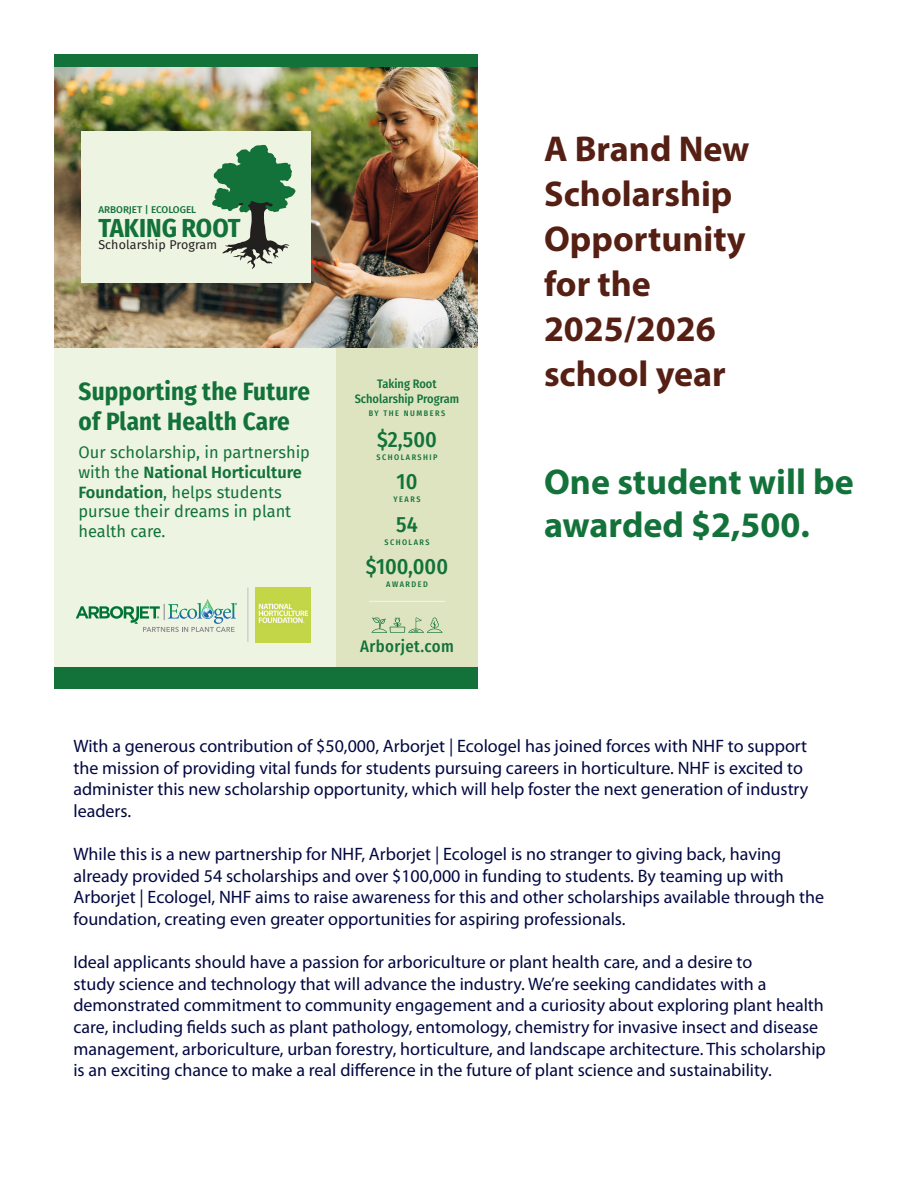
<style>
.page{position:relative;width:918px;height:1188px;background:#fff}
.page>*{position:absolute;margin:0;border:0;box-sizing:border-box;transform-origin:0 0}
.t1{font:700 36px "Myriad Pro";color:#561f14}
.t2{font:700 36px "Myriad Pro";color:#12723a}
.t3{font:700 26.1px "Fira Sans Condensed";color:#12723a}
.t4{font:700 25.05px/30px "Fira Sans Condensed";letter-spacing:.01em;color:#12723a}
.t5{font:500 22.05px "Fira Sans Condensed";color:#12723a}
.t6{font:18px/21.6px "Myriad Pro";color:#020841}
.t7{font:500 16.65px "Fira Sans Condensed";letter-spacing:.025em;color:#12723a}
.t8{font:16.35px/19.6px "Fira Sans";color:#12723a}
.t9{font:12.45px "Fira Sans";letter-spacing:.01em;color:#221f1f}
.t10{font:500 12.3px/14.7px "Fira Sans Condensed";color:#12723a;text-align:center}
.t11{font:500 9.9px "Fira Sans";color:#12723a}
.t12{font:500 8.1px "Fira Sans Condensed";letter-spacing:.185em;color:#12723a}
.s1{font-weight:600}
</style>
<div class="page">
<div style="left:54px;top:270px;width:423px;height:401px;background:#eef4e2"></div>
<div style="left:336px;top:275px;width:141px;height:394px;background:#dee4c0"></div>
<img style="left:54px;top:66px;width:423px;height:281px">
<div style="left:54px;top:54px;width:423px;height:12px;background:#12723a"></div>
<div style="left:54px;top:667px;width:423px;height:22px;background:#12723a"></div>
<div style="left:81px;top:131px;width:229px;height:151px;background:#eef4e2"></div>
<svg style="left:212px;top:144px;width:84px;height:125px"></svg>
<svg style="left:372px;top:617px;width:71px;height:16px"></svg>
<hr style="left:369px;top:601px;width:76px;height:1px;background:#eef4e2">
<img style="left:256px;top:588px;width:54px;height:54px">
<svg style="left:76px;top:600px;width:161px;height:32px"></svg>
<hr style="left:247px;top:588px;width:1px;height:54px;background:#c7c8ca">
<p class="t11" style="left:98px;top:202px;width:99px">ARBORJET | ECOLOGEL</p>
<p class="t9" style="left:98px;top:236px;width:120px">Scholarship Program</p>
<p class="t3" style="left:98px;top:206px;width:144px">TAKING ROOT</p>
<p class="t4" style="left:79px;top:375px;width:233px">Supporting the Future of Plant Health Care</p>
<p class="t8" style="left:79px;top:442px;width:233px">Our scholarship, in partnership with the <span class="s1">National Horticulture<br>Foundation</span>, helps students pursue their dreams in plant health care.</p>
<p class="t10" style="left:355px;top:376px;width:106px">Taking Root<br>Scholarship Program</p>
<p class="t12" style="left:369px;top:407px;width:78px">BY THE NUMBERS</p>
<p class="t5" style="left:377px;top:422px;width:61px">$2,500</p>
<p class="t12" style="left:376px;top:451px;width:63px">SCHOLARSHIP</p>
<p class="t5" style="left:397px;top:464px;width:22px">10</p>
<p class="t12" style="left:394px;top:493px;width:28px">YEARS</p>
<p class="t5" style="left:396px;top:507px;width:23px">54</p>
<p class="t12" style="left:384px;top:536px;width:47px">SCHOLARS</p>
<p class="t5" style="left:366px;top:549px;width:84px">$100,000</p>
<p class="t12" style="left:386px;top:578px;width:43px">AWARDED</p>
<p class="t7" style="left:360px;top:633px;width:95px">Arborjet.com</p>
<p class="t1" style="left:544px;top:125px;width:207px">A Brand New</p>
<p class="t1" style="left:544px;top:170px;width:190px">Scholarship</p>
<p class="t1" style="left:544px;top:215px;width:203px">Opportunity</p>
<p class="t1" style="left:544px;top:260px;width:108px">for the</p>
<p class="t1" style="left:544px;top:305px;width:173px">2025/2026</p>
<p class="t1" style="left:544px;top:350px;width:183px">school year</p>
<p class="t2" style="left:544px;top:458px;width:311px">One student will be</p>
<p class="t2" style="left:544px;top:502px;width:267px">awarded $2,500.</p>
<p class="t6" style="left:73px;top:735px;width:737px">With a generous contribution of $50,000, Arborjet | Ecologel has joined forces with NHF to support the mission of providing vital funds for students pursuing careers in horticulture. NHF is excited to administer this new scholarship opportunity, which will help foster the next generation of industry leaders.</p>
<p class="t6" style="left:73px;top:843px;width:752px">While this is a new partnership for NHF, Arborjet | Ecologel is no stranger to giving back, having already provided 54 scholarships and over $100,000 in funding to students. By teaming up with Arborjet | Ecologel, NHF aims to raise awareness for this and other scholarships available through the foundation, creating even greater opportunities for aspiring professionals.</p>
<p class="t6" style="left:73px;top:951px;width:754px">Ideal applicants should have a passion for arboriculture or plant health care, and a desire to<br>study science and technology that will advance the industry. We’re seeking candidates with a demonstrated commitment to community engagement and a curiosity about exploring plant health care, including fields such as plant pathology, entomology, chemistry for invasive insect and disease management, arboriculture, urban forestry, horticulture, and landscape architecture. This scholarship is an exciting chance to make a real difference in the future of plant science and sustainability.</p>
</div>
